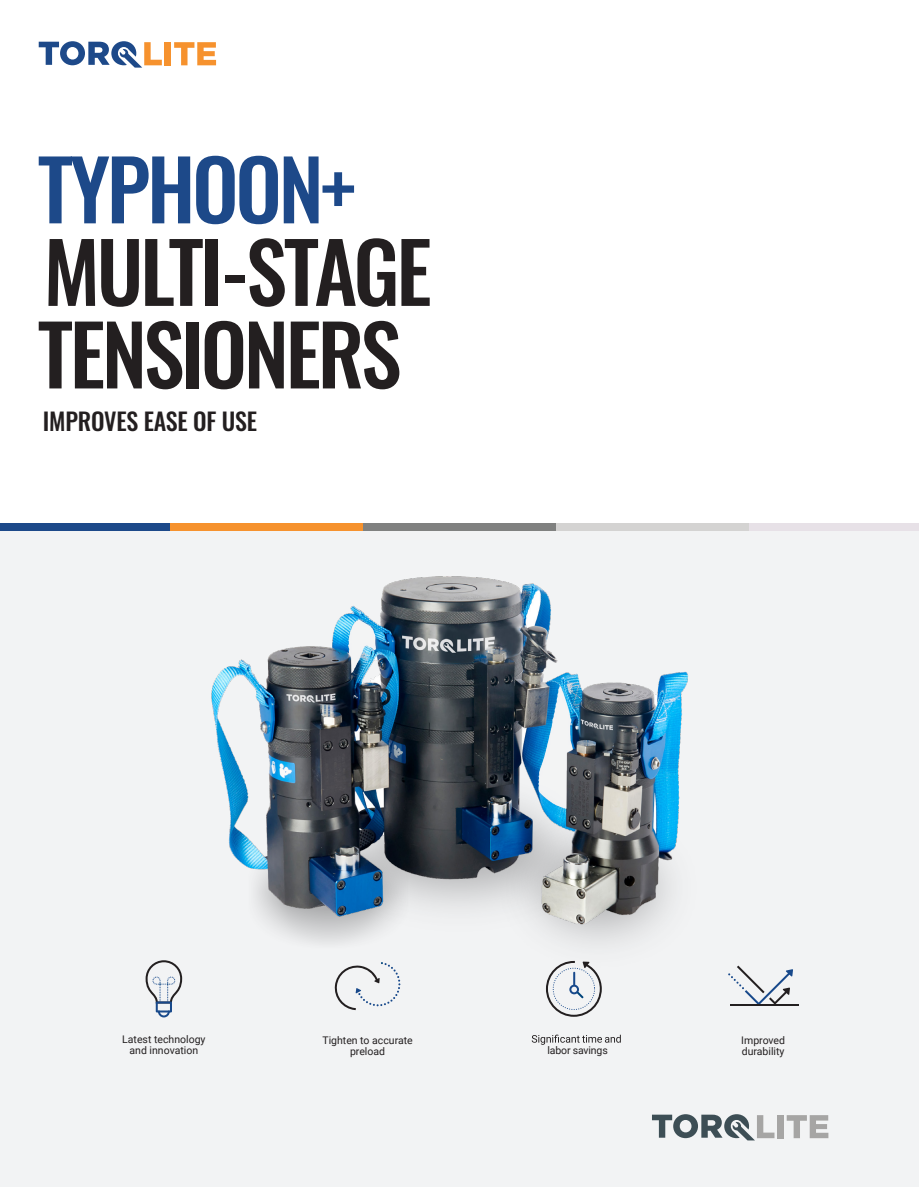
<style>
.page{position:relative;width:919px;height:1187px;background:#fff}
.page>*{position:absolute;margin:0;border:0;box-sizing:border-box;transform-origin:0 0}
.t1{font:500 82.5px/82.5px "Oswald";letter-spacing:-.04em;color:#231f20}
.t2{font:500 82.5px "Oswald";letter-spacing:-.04em;color:#1d4989}
.t3{font:500 24px "Oswald";letter-spacing:-.01em;color:#231f20}
.t4{font:10.5px/11.2px "Roboto";color:#231f20;text-align:center}
</style>
<div class="page">
<div style="left:0;top:530px;width:918px;height:656px;background:#f2f3f4"></div>
<svg style="left:531px;top:1034px;width:89px;height:10px"></svg>
<svg style="left:146px;top:964px;width:36px;height:53px"></svg>
<svg style="left:546px;top:978px;width:55px;height:38px"></svg>
<hr style="left:729px;top:1004px;width:69px;height:1px;background:#231f20">
<svg style="left:728px;top:969px;width:65px;height:35px"></svg>
<svg style="left:334px;top:983px;width:66px;height:27px"></svg>
<div style="left:0;top:523px;width:170px;height:7px;background:#1d4989"></div>
<div style="left:749px;top:523px;width:169px;height:7px;background:#e7e1e7"></div>
<div style="left:556px;top:523px;width:193px;height:7px;background:#d4d3d2"></div>
<svg style="left:39px;top:41px;width:177px;height:27px"></svg>
<div style="left:777px;top:1114px;width:6px;height:24px;background:#a6a5a4"></div>
<svg style="left:786px;top:1115px;width:42px;height:23px"></svg>
<svg style="left:652px;top:1114px;width:122px;height:26px"></svg>
<img style="left:153px;top:523px;width:593px;height:451px">
<h1 class="t2" style="left:38px;top:146px;width:320px">TYPHOON+</h1>
<h1 class="t1" style="left:38px;top:236px;width:395px">MULTI-STAGE<br>TENSIONERS</h1>
<h2 class="t3" style="left:43px;top:409px;width:216px">IMPROVES EASE OF USE</h2>
<p class="t4" style="left:122px;top:1032px;width:85px">Latest technology and innovation</p>
<p class="t4" style="left:322px;top:1033px;width:92px">Tighten to accurate preload</p>
<p class="t4" style="left:547px;top:1044px;width:62px">labor savings</p>
<p class="t4" style="left:741px;top:1033px;width:45px;text-align:left">Improved durability</p>
</div>
